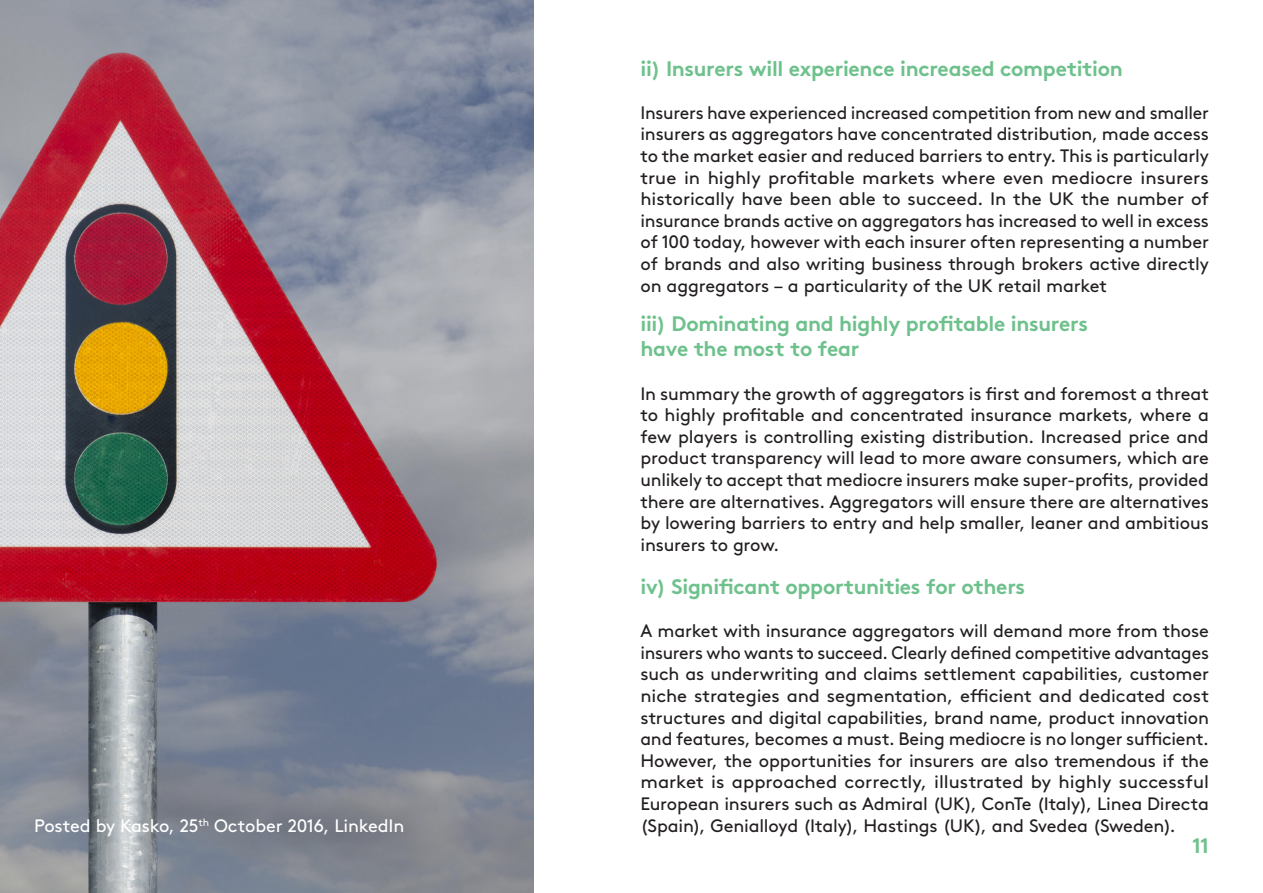
<style>
.page{position:relative;width:1263px;height:893px;background:#fff}
.page>*{position:absolute;margin:0;border:0;box-sizing:border-box;transform-origin:0 0}
.subhead1{font:700 21px/25.2px "Brown Std";letter-spacing:-.015em;color:#6ec18c}
.body{font:18px/21.6px "Brown Std";letter-spacing:-.01em;color:#231f20;text-align:justify}
.sub{font:18px "Brown Std";letter-spacing:-.015em;color:#fff}
</style>
<div class="page">
<img style="left:0;top:0;width:534px;height:893px">
<p class="sub" style="left:34px;top:815px;width:372px">Posted by Kasko, 25<sup>th</sup> October 2016, LinkedIn</p>
<p class="subhead1" style="left:640px;top:56px;width:484px">ii) Insurers will experience increased competition</p>
<p class="body" style="left:640px;top:102px;width:570px">Insurers have experienced increased competition from new and smaller insurers as aggregators have concentrated distribution, made access to the market easier and reduced barriers to entry. This is particularly true in highly profitable markets where even mediocre insurers historically have been able to succeed. In the UK the number of insurance brands active on aggregators has increased to well in excess of 100 today, however with each insurer often representing a number of brands and also writing business through brokers active directly on aggregators – a particularity of the UK retail market</p>
<p class="subhead1" style="left:640px;top:311px;width:449px">iii) Dominating and highly profitable insurers have the most to fear</p>
<p class="body" style="left:640px;top:383px;width:570px">In summary the growth of aggregators is first and foremost a threat to highly profitable and concentrated insurance markets, where a few players is controlling existing distribution. Increased price and product transparency will lead to more aware consumers, which are unlikely to accept that mediocre insurers make super-profits, provided there are alternatives. Aggregators will ensure there are alternatives by lowering barriers to entry and help smaller, leaner and ambitious insurers to grow.</p>
<p class="subhead1" style="left:640px;top:574px;width:386px">iv) Significant opportunities for others</p>
<p class="body" style="left:640px;top:620px;width:570px">A market with insurance aggregators will demand more from those insurers who wants to succeed. Clearly defined competitive advantages such as underwriting and claims settlement capabilities, customer niche strategies and segmentation, efficient and dedicated cost structures and digital capabilities, brand name, product innovation and features, becomes a must. Being mediocre is no longer sufficient.<br>However, the opportunities for insurers are also tremendous if the market is approached correctly, illustrated by highly successful European insurers such as Admiral (UK), ConTe (Italy), Linea Directa (Spain), Genialloyd (Italy), Hastings (UK), and Svedea (Sweden).</p>
<p class="subhead1" style="left:1192px;top:833px;width:18px">11</p>
</div>
